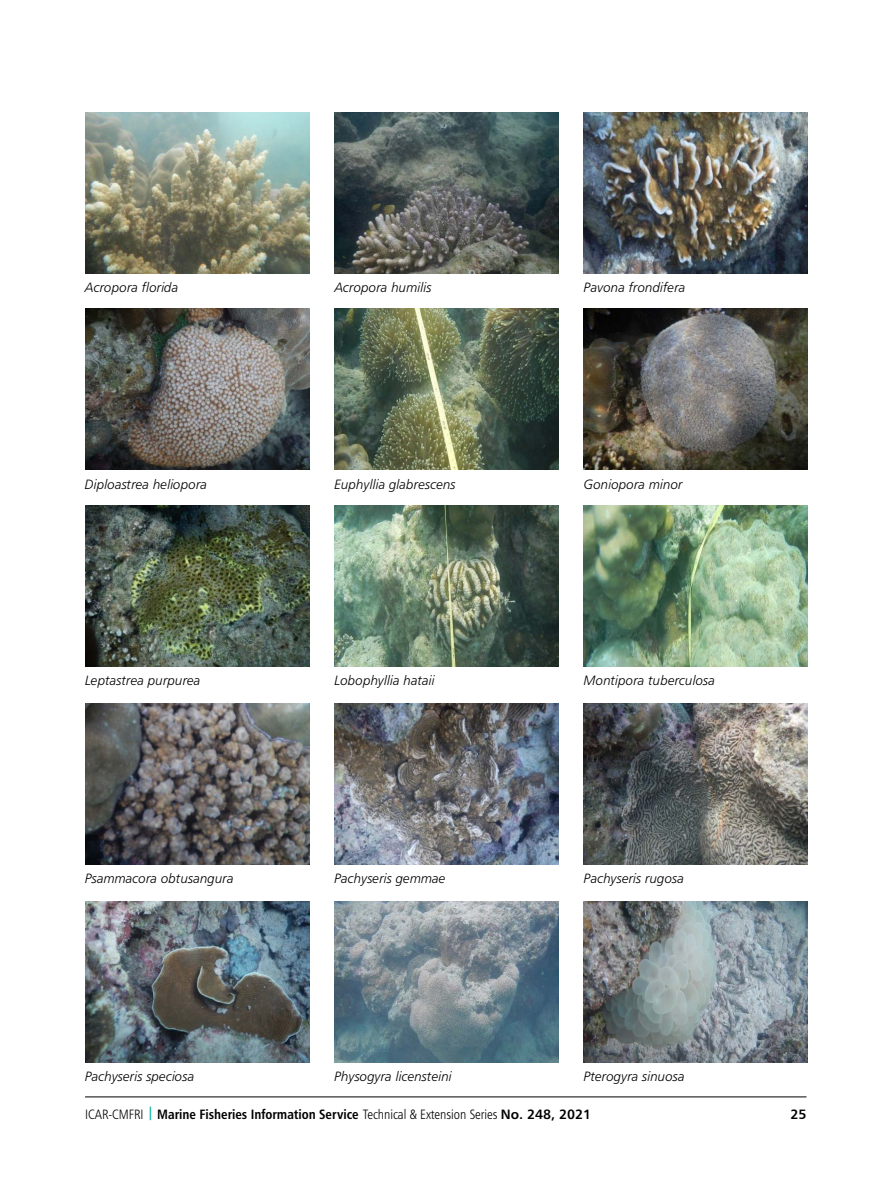
<style>
.page{position:relative;width:893px;height:1191px;background:#fff}
.page>*{position:absolute;margin:0;border:0;box-sizing:border-box;transform-origin:0 0}
.t1{font:13.5px "Humanist 777 BT Light Italic B";color:#000}
.t2{font:13.5px "Humanist 777 BT Light Condensed B";color:#000}
.t3{font:13.5px "Humanist 777 BT Bold B";color:#000}
.s1{font-family:"Humanist 777 BT Bold Condensed B";color:#00b09d}
.s2{font-family:"Humanist 777 BT Bold Condensed B"}
.s3{font-family:"Humanist 777 BT Bold B"}
</style>
<div class="page">
<hr style="left:85px;top:1096px;width:721px;height:1px;background:#000">
<img style="left:85px;top:112px;width:224px;height:161px">
<img style="left:334px;top:112px;width:224px;height:161px">
<img style="left:584px;top:112px;width:224px;height:161px">
<img style="left:85px;top:309px;width:224px;height:161px">
<img style="left:334px;top:309px;width:224px;height:161px">
<img style="left:584px;top:309px;width:224px;height:161px">
<img style="left:85px;top:505px;width:224px;height:161px">
<img style="left:334px;top:505px;width:224px;height:161px">
<img style="left:584px;top:505px;width:224px;height:161px">
<img style="left:85px;top:703px;width:224px;height:161px">
<img style="left:85px;top:901px;width:224px;height:161px">
<img style="left:334px;top:703px;width:224px;height:161px">
<img style="left:334px;top:901px;width:224px;height:161px">
<img style="left:584px;top:703px;width:224px;height:161px">
<img style="left:584px;top:901px;width:224px;height:161px">
<p class="t1" style="left:85px;top:279px;width:95px">Acropora florida</p>
<p class="t1" style="left:334px;top:279px;width:99px">Acropora humilis</p>
<p class="t1" style="left:584px;top:279px;width:103px">Pavona frondifera</p>
<p class="t1" style="left:85px;top:475px;width:124px">Diploastrea heliopora</p>
<p class="t1" style="left:334px;top:475px;width:123px">Euphyllia glabrescens</p>
<p class="t1" style="left:584px;top:475px;width:100px">Goniopora minor</p>
<p class="t1" style="left:85px;top:672px;width:117px">Leptastrea purpurea</p>
<p class="t1" style="left:334px;top:672px;width:102px">Lobophyllia hataii</p>
<p class="t1" style="left:584px;top:672px;width:133px">Montipora tuberculosa</p>
<p class="t1" style="left:85px;top:870px;width:150px">Psammacora obtusangura</p>
<p class="t1" style="left:334px;top:870px;width:113px">Pachyseris gemmae</p>
<p class="t1" style="left:584px;top:870px;width:102px">Pachyseris rugosa</p>
<p class="t1" style="left:85px;top:1068px;width:111px">Pachyseris speciosa</p>
<p class="t1" style="left:334px;top:1068px;width:119px">Physogyra licensteini</p>
<p class="t1" style="left:584px;top:1068px;width:102px">Pterogyra sinuosa</p>
<p class="t2" style="left:85px;top:1105px;width:508px">ICAR-CMFRI <span class="s1">|</span> <span class="s2">Marine Fisheries Information Service</span> Technical &amp; Extension Series <span class="s3">No. 248, 2021</span></p>
<p class="t3" style="left:790px;top:1105px;width:18px">25</p>
</div>
